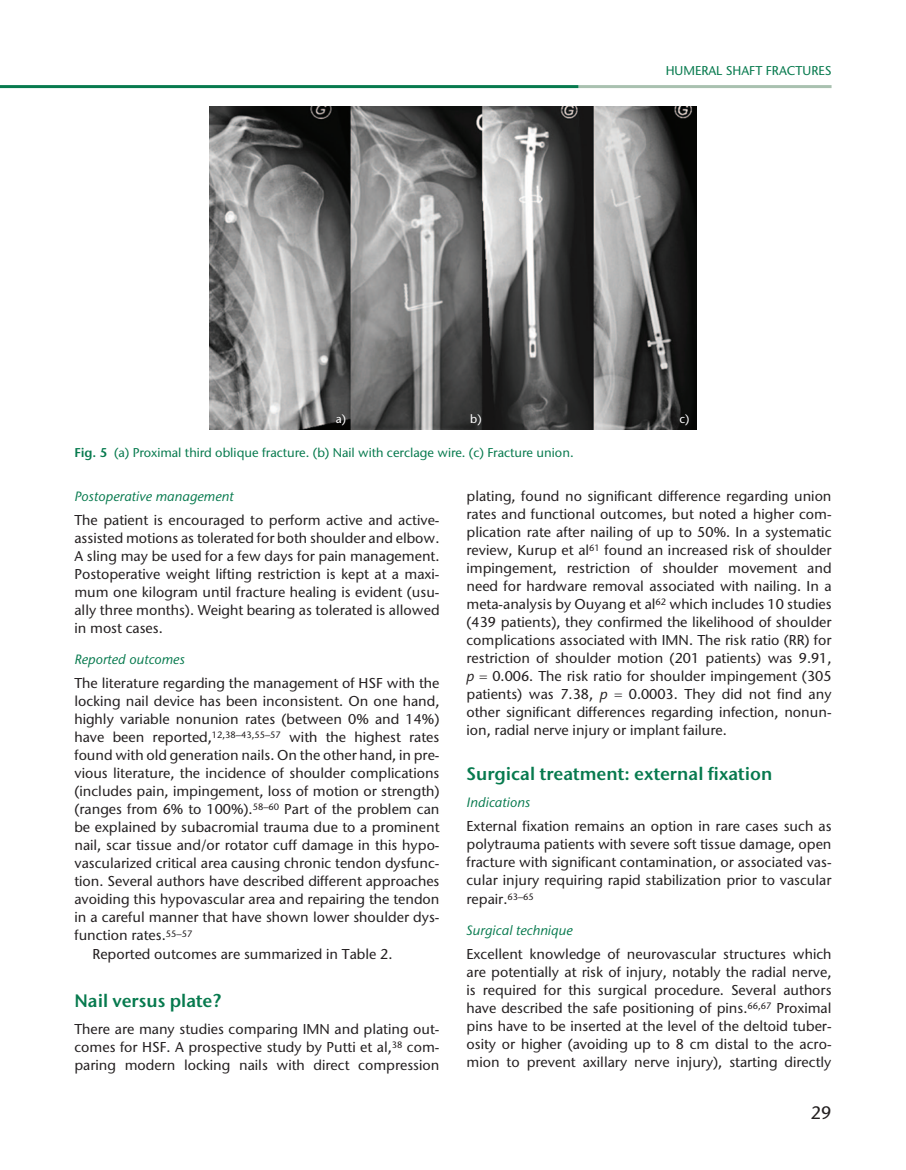
<style>
.page{position:relative;width:906px;height:1170px;background:#fff}
.page>*{position:absolute;margin:0;border:0;box-sizing:border-box;transform-origin:0 0}
.t1{font:600 18px "Stone Sans ITC Pro";color:#077a4e}
.t2{font:500 18px "Stone Sans ITC Pro";color:#231f20}
.t3{font:500 14.25px/18px "Stone Sans ITC Pro";color:#231f20;text-align:justify}
.t4{font:italic 500 14.25px "Stone Sans ITC Pro";color:#231f20}
.t5{font:italic 500 13.5px "Stone Sans ITC Pro";color:#077a4e}
.t6{font:500 12.75px "Stone Sans ITC Pro";color:#077a4e}
.t7{font:500 12px "Stone Sans Std";color:#fff}
.s1{font-weight:600}
.s2{font-style:italic}
</style>
<div class="page">
<hr style="left:578px;top:85px;width:253px;height:3px;background:#a9c1b0">
<hr style="left:0;top:85px;width:578px;height:3px;background:#077a4e">
<img style="left:210px;top:106px;width:486px;height:323px">
<p class="t6" style="left:665px;top:63px;width:27px">Humera</p>
<p class="t6" style="left:716px;top:63px;width:18px">l shaft</p>
<p class="t6" style="left:765px;top:63px;width:9px">fract</p>
<p class="t6" style="left:802px;top:63px;width:16px">ures</p>
<p class="t7" style="left:336px;top:412px;width:12px">a)</p>
<p class="t7" style="left:470px;top:412px;width:13px">b)</p>
<p class="t7" style="left:679px;top:412px;width:11px">c)</p>
<p class="t6" style="left:74px;top:444px;width:501px"><span class="s1">Fig. 5</span> (a) Proximal third oblique fracture. (b) Nail with cerclage wire. (c) Fracture union.</p>
<p class="t5" style="left:74px;top:488px;width:161px">Postoperative management</p>
<p class="t3" style="left:74px;top:510px;width:366px">The patient is encouraged to perform active and active&shy;assisted motions as tolerated for both shoulder and elbow.<br>A sling may be used for a few days for pain management.<br>Postoperative weight lifting restriction is kept at a maxi&shy;mum one kilogram until fracture healing is evident (usu&shy;ally three months). Weight bearing as tolerated is allowed in most cases.</p>
<p class="t5" style="left:74px;top:651px;width:112px">Reported outcomes</p>
<p class="t3" style="left:74px;top:674px;width:366px">The literature regarding the management of HSF with the</p>
<p class="t3" style="left:74px;top:692px;width:366px">locking nail device has been inconsistent. On one hand,</p>
<p class="t3" style="left:74px;top:710px;width:366px">highly variable nonunion rates (between 0% and 14%)</p>
<p class="t3" style="left:74px;top:728px;width:366px">have been reported,<sup>12,38–43,55–57</sup> with the highest rates</p>
<p class="t3" style="left:74px;top:746px;width:366px">found with old generation nails. On the other hand, in pre-</p>
<p class="t3" style="left:74px;top:764px;width:366px">vious literature, the incidence of shoulder complications</p>
<p class="t3" style="left:74px;top:782px;width:366px">(includes pain, impingement, loss of motion or strength)</p>
<p class="t3" style="left:74px;top:800px;width:366px">(ranges from 6% to 100%).<sup>58–60</sup> Part of the problem can</p>
<p class="t3" style="left:74px;top:818px;width:366px">be explained by subacromial trauma due to a prominent</p>
<p class="t3" style="left:74px;top:836px;width:366px">nail, scar tissue and/or rotator cuff damage in this hypo-</p>
<p class="t3" style="left:74px;top:854px;width:366px">vascularized critical area causing chronic tendon dysfunc-</p>
<p class="t3" style="left:74px;top:872px;width:366px">tion. Several authors have described different approaches</p>
<p class="t3" style="left:74px;top:890px;width:366px">avoiding this hypovascular area and repairing the tendon</p>
<p class="t3" style="left:74px;top:908px;width:366px">in a careful manner that have shown lower shoulder dys-</p>
<p class="t3" style="left:74px;top:926px;width:119px">function rates.<sup>55–57</sup></p>
<p class="t3" style="left:92px;top:944px;width:301px">Reported outcomes are summarized in Table 2.</p>
<p class="t1" style="left:74px;top:988px;width:149px">Nail versus plate?</p>
<p class="t3" style="left:74px;top:1019px;width:366px">There are many studies comparing IMN and plating out&shy;comes for HSF. A prospective study by Putti et al,<sup>38</sup> com&shy;paring modern locking nails with direct compression</p>
<p class="t3" style="left:466px;top:487px;width:367px">plating, found no significant difference regarding union rates and functional outcomes, but noted a higher com&shy;plication rate after nailing of up to 50%. In a systematic review, Kurup et al<sup>61</sup> found an increased risk of shoulder impingement, restriction of shoulder movement and need for hardware removal associated with nailing. In a meta-analysis by Ouyang et al<sup>62</sup> which includes 10 studies (439 patients), they confirmed the likelihood of shoulder complications associated with IMN. The risk ratio (RR) for restriction of shoulder motion (201 patients) was 9.91,</p>
<p class="t4" style="left:466px;top:667px;width:10px">p</p>
<p class="t3" style="left:466px;top:667px;width:366px;text-indent:26px">0.006. The risk ratio for shoulder impingement (305 patients) was 7.38, <span class="s2">p</span></p>
<p class="t3" style="left:466px;top:685px;width:366px;text-indent:162px">0.0003. They did not find any other significant differences regarding infection, nonun&shy;ion, radial nerve injury or implant failure.</p>
<p class="t1" style="left:466px;top:762px;width:307px">Surgical treatment: external fixation</p>
<p class="t5" style="left:466px;top:794px;width:65px">Indications</p>
<p class="t3" style="left:466px;top:817px;width:367px">External fixation remains an option in rare cases such as polytrauma patients with severe soft tissue damage, open fracture with significant contamination, or associated vas&shy;cular injury requiring rapid stabilization prior to vascular repair.<sup>63–65</sup></p>
<p class="t5" style="left:466px;top:922px;width:108px">Surgical technique</p>
<p class="t3" style="left:466px;top:944px;width:366px">Excellent knowledge of neurovascular structures which are potentially at risk of injury, notably the radial nerve, is required for this surgical procedure. Several authors have described the safe positioning of pins.<sup>66,67</sup> Proximal pins have to be inserted at the level of the deltoid tuber&shy;osity or higher (avoiding up to 8 cm distal to the acro&shy;mion to prevent axillary nerve injury), starting directly</p>
<p class="t2" style="left:811px;top:1101px;width:22px">29</p>
</div>
